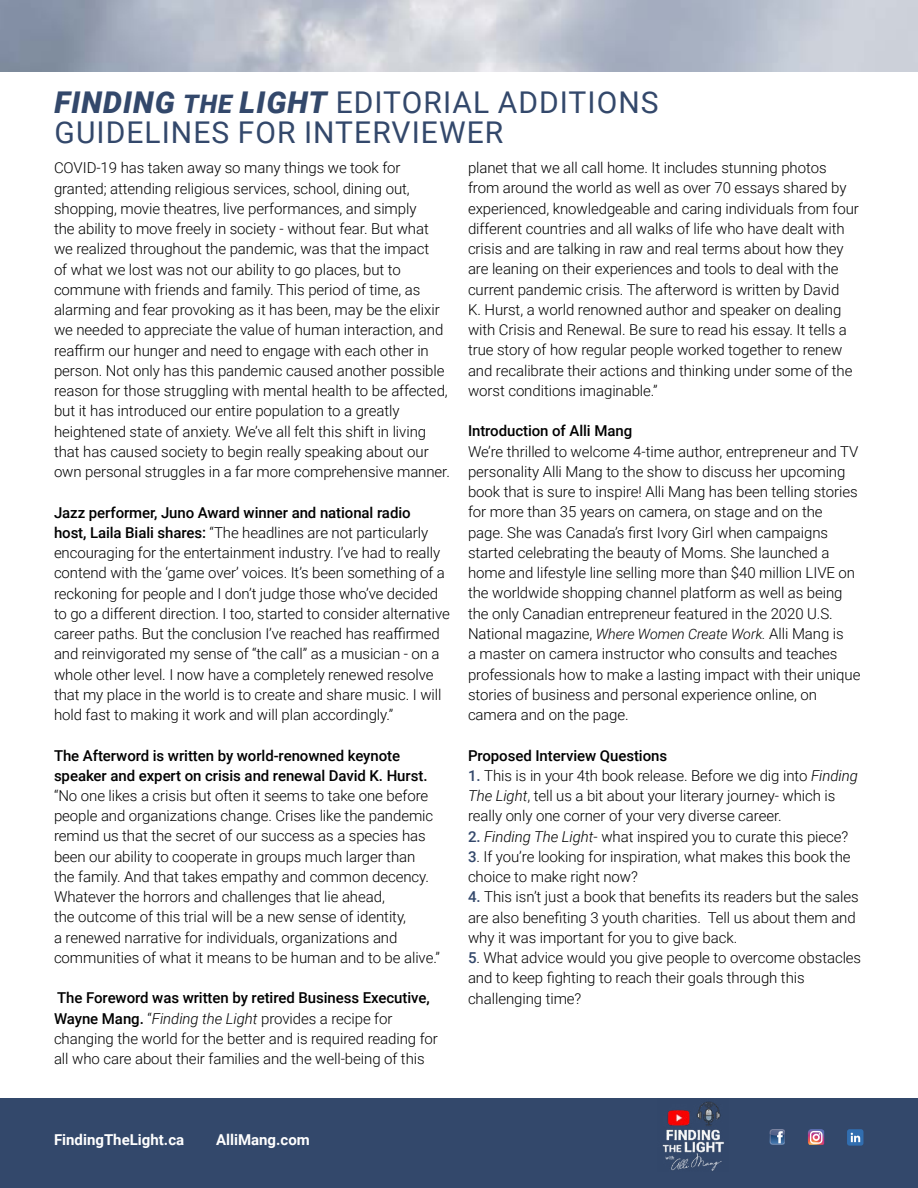
<style>
.page{position:relative;width:918px;height:1188px;background:#fff}
.page>*{position:absolute;margin:0;border:0;box-sizing:border-box;transform-origin:0 0}
.t1{font:30px/30px "Roboto";letter-spacing:.035em;color:#33486b}
.t2{font:300 15px/20.2px "Roboto";letter-spacing:-.005em;color:#000}
.t3{font:500 15px/20.2px "Roboto";letter-spacing:-.005em;color:#000}
.t4{font:700 15px "Roboto";color:#fff}
.s1{font-weight:900;font-style:italic}
.s2{font-weight:900;font-style:italic;font-size:25.5px}
.s3{font-weight:500}
.s4{font-style:italic}
.s5{font-style:italic;font-size:14.25px}
.s6{font-weight:500;color:#33486b}
</style>
<div class="page">
<div style="left:0;top:1098px;width:918px;height:90px;background:#33486b"></div>
<img style="left:770px;top:1129px;width:15px;height:2px">
<svg style="left:770px;top:1131px;width:15px;height:14px"></svg>
<img style="left:662px;top:1101px;width:62px;height:70px">
<svg style="left:808px;top:1129px;width:16px;height:16px"></svg>
<svg style="left:847px;top:1129px;width:16px;height:17px"></svg>
<h1 class="t1" style="left:55px;top:86px;width:606px"><span class="s1">FINDING</span> <span class="s2">THE</span> <span class="s1">LIGHT</span> EDITORIAL ADDITIONS<br>GUIDELINES FOR INTERVIEWER</h1>
<p class="t2" style="left:54px;top:157px;width:397px">COVID-19 has taken away so many things we took for granted; attending religious services, school, dining out, shopping, movie theatres, live performances, and simply<br>the ability to move freely in society - without fear. But what we realized throughout the pandemic, was that the impact<br>of what we lost was not our ability to go places, but to commune with friends and family. This period of time, as alarming and fear provoking as it has been, may be the elixir we needed to appreciate the value of human interaction, and reaffirm our hunger and need to engage with each other in person. Not only has this pandemic caused another possible reason for those struggling with mental health to be affected, but it has introduced our entire population to a greatly heightened state of anxiety. We’ve all felt this shift in living that has caused society to begin really speaking about our own personal struggles in a far more comprehensive manner.</p>
<p class="t2" style="left:54px;top:501px;width:397px"><span class="s3">Jazz performer, Juno Award winner and national radio<br>host, Laila Biali shares:</span> “The headlines are not particularly encouraging for the entertainment industry. I’ve had to really contend with the ‘game over’ voices. It’s been something of a reckoning for people and I don’t judge those who’ve decided to go a different direction. I too, started to consider alternative career paths. But the conclusion I’ve reached has reaffirmed and reinvigorated my sense of “the call” as a musician - on a whole other level. I now have a completely renewed resolve that my place in the world is to create and share music. I will hold fast to making it work and will plan accordingly.”</p>
<p class="t3" style="left:54px;top:744px;width:375px">The Afterword is written by world-renowned keynote speaker and expert on crisis and renewal David K. Hurst.</p>
<p class="t2" style="left:54px;top:785px;width:388px">“No one likes a crisis but often it seems to take one before people and organizations change. Crises like the pandemic remind us that the secret of our success as a species has been our ability to cooperate in groups much larger than<br>the family. And that takes empathy and common decency.<br>Whatever the horrors and challenges that lie ahead,<br>the outcome of this trial will be a new sense of identity,<br>a renewed narrative for individuals, organizations and communities of what it means to be human and to be alive.”</p>
<p class="t2" style="left:54px;top:987px;width:385px"><span class="s3">The Foreword was written by retired Business Executive, Wayne Mang.</span> “<span class="s4">Finding the Light</span> provides a recipe for changing the world for the better and is required reading for all who care about their families and the well-being of this</p>
<p class="t2" style="left:468px;top:157px;width:392px">planet that we all call home. It includes stunning photos from around the world as well as over 70 essays shared by experienced, knowledgeable and caring individuals from four different countries and all walks of life who have dealt with crisis and are talking in raw and real terms about how they are leaning on their experiences and tools to deal with the current pandemic crisis. The afterword is written by David<br>K. Hurst, a world renowned author and speaker on dealing with Crisis and Renewal. Be sure to read his essay. It tells a true story of how regular people worked together to renew and recalibrate their actions and thinking under some of the worst conditions imaginable.”</p>
<p class="t3" style="left:468px;top:420px;width:166px">Introduction of Alli Mang</p>
<p class="t2" style="left:468px;top:441px;width:394px">We’re thrilled to welcome 4-time author, entrepreneur and TV personality Alli Mang to the show to discuss her upcoming book that is sure to inspire! Alli Mang has been telling stories for more than 35 years on camera, on stage and on the page. She was Canada’s first Ivory Girl when campaigns started celebrating the beauty of Moms. She launched a home and lifestyle line selling more than $40 million LIVE on the worldwide shopping channel platform as well as being the only Canadian entrepreneur featured in the 2020 U.S.<br>National magazine, <span class="s5">Where Women Create Work.</span> Alli Mang is<br>a master on camera instructor who consults and teaches professionals how to make a lasting impact with their unique stories of business and personal experience online, on camera and on the page.</p>
<p class="t3" style="left:468px;top:744px;width:201px">Proposed Interview Questions</p>
<p class="t2" style="left:468px;top:765px;width:391px"><span class="s6">1.</span> This is in your 4th book release. Before we dig into <span class="s4">Finding<br>The Light</span>, tell us a bit about your literary journey- which is really only one corner of your very diverse career.</p>
<p class="t2" style="left:468px;top:825px;width:382px"><span class="s6">2.</span> <span class="s4">Finding The Light</span>- what inspired you to curate this piece?</p>
<p class="t2" style="left:468px;top:846px;width:384px"><span class="s6">3</span>. If you’re looking for inspiration, what makes this book the choice to make right now?</p>
<p class="t2" style="left:468px;top:886px;width:392px"><span class="s6">4.</span> This isn’t just a book that benefits its readers but the sales are also benefiting 3 youth charities. Tell us about them and why it was important for you to give back.</p>
<p class="t2" style="left:468px;top:947px;width:395px"><span class="s6">5</span>. What advice would you give people to overcome obstacles and to keep fighting to reach their goals through this challenging time?</p>
<p class="t4" style="left:54px;top:1130px;width:132px">FindingTheLight.ca</p>
<p class="t4" style="left:216px;top:1130px;width:95px">AlliMang.com</p>
</div>
